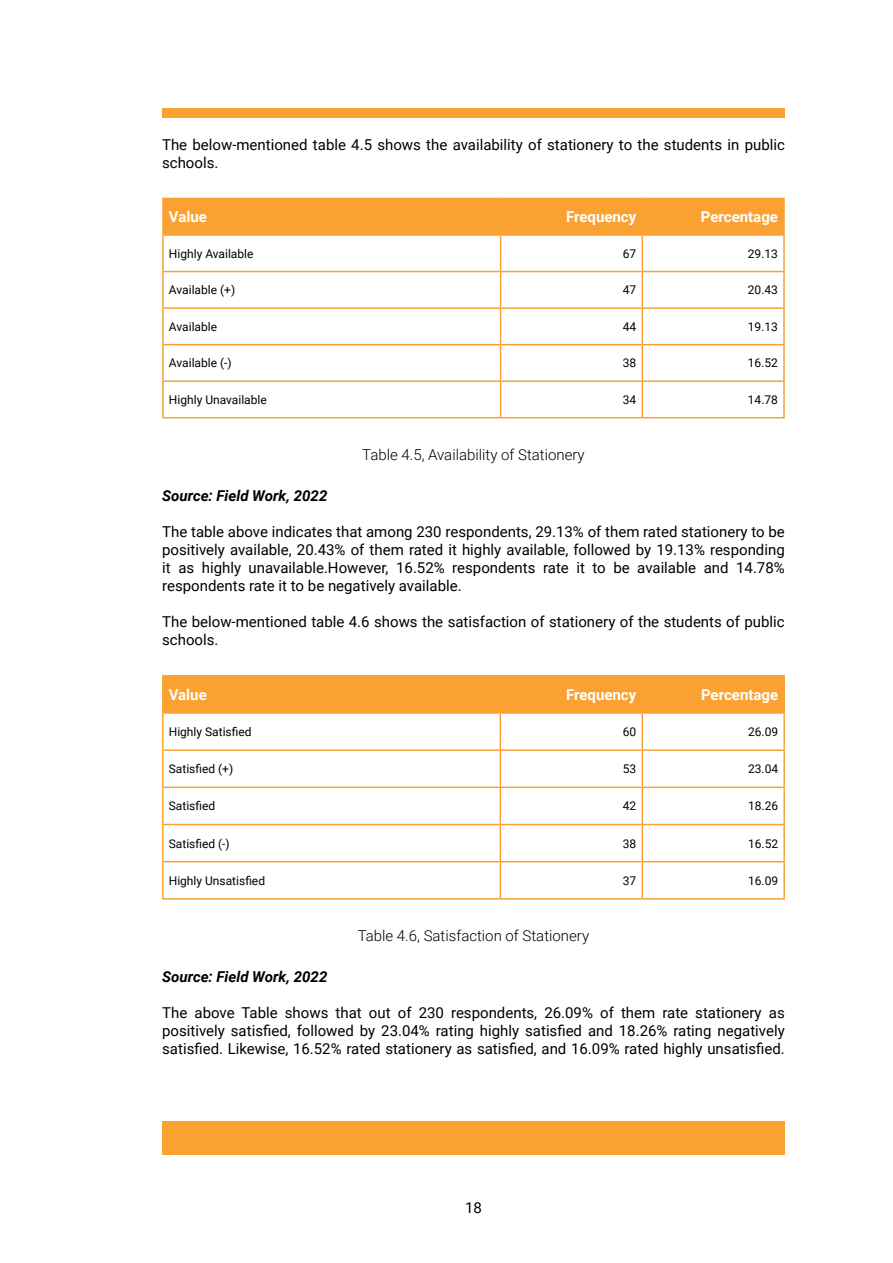
<style>
.page{position:relative;width:893px;height:1263px;background:#fff}
.page>*{position:absolute;margin:0;border:0;box-sizing:border-box;transform-origin:0 0}
.t1{font:15px/18px "Roboto";color:#000}
.t2{font:300 15px "Roboto";color:#000}
.t3{font:700 15px "Roboto";color:#fff}
.t4{font:italic 700 15px "Roboto";color:#000}
.t5{font:12px "Roboto";color:#000}
</style>
<div class="page">
<div style="left:162px;top:1122px;width:623px;height:33px;background:#faa231"></div>
<div style="left:162px;top:108px;width:623px;height:9px;background:#faa231"></div>
<div style="left:164px;top:199px;width:619px;height:35px;background:#faa231"></div>
<hr style="left:162px;top:198px;width:339px;height:1px;background:#faa231">
<hr style="left:162px;top:199px;width:2px;height:35px;background:#faa231">
<hr style="left:501px;top:198px;width:141px;height:1px;background:#faa231">
<hr style="left:500px;top:199px;width:1px;height:35px;background:#faa231">
<hr style="left:642px;top:198px;width:143px;height:1px;background:#faa231">
<hr style="left:641px;top:199px;width:2px;height:35px;background:#faa231">
<hr style="left:783px;top:199px;width:2px;height:35px;background:#faa231">
<hr style="left:162px;top:234px;width:339px;height:2px;background:#faa231">
<hr style="left:162px;top:236px;width:2px;height:35px;background:#faa231">
<hr style="left:501px;top:234px;width:141px;height:2px;background:#faa231">
<hr style="left:500px;top:236px;width:1px;height:35px;background:#faa231">
<hr style="left:642px;top:234px;width:143px;height:2px;background:#faa231">
<hr style="left:641px;top:236px;width:2px;height:35px;background:#faa231">
<hr style="left:783px;top:236px;width:2px;height:35px;background:#faa231">
<hr style="left:162px;top:271px;width:339px;height:1px;background:#faa231">
<hr style="left:162px;top:272px;width:2px;height:35px;background:#faa231">
<hr style="left:501px;top:271px;width:141px;height:1px;background:#faa231">
<hr style="left:500px;top:272px;width:1px;height:35px;background:#faa231">
<hr style="left:642px;top:271px;width:143px;height:1px;background:#faa231">
<hr style="left:641px;top:272px;width:2px;height:35px;background:#faa231">
<hr style="left:783px;top:272px;width:2px;height:35px;background:#faa231">
<hr style="left:162px;top:307px;width:339px;height:2px;background:#faa231">
<hr style="left:162px;top:309px;width:2px;height:35px;background:#faa231">
<hr style="left:501px;top:307px;width:141px;height:2px;background:#faa231">
<hr style="left:500px;top:309px;width:1px;height:35px;background:#faa231">
<hr style="left:642px;top:307px;width:143px;height:2px;background:#faa231">
<hr style="left:641px;top:309px;width:2px;height:35px;background:#faa231">
<hr style="left:783px;top:309px;width:2px;height:35px;background:#faa231">
<hr style="left:162px;top:344px;width:339px;height:1px;background:#faa231">
<hr style="left:162px;top:345px;width:2px;height:35px;background:#faa231">
<hr style="left:501px;top:344px;width:141px;height:1px;background:#faa231">
<hr style="left:500px;top:345px;width:1px;height:35px;background:#faa231">
<hr style="left:642px;top:344px;width:143px;height:1px;background:#faa231">
<hr style="left:641px;top:345px;width:2px;height:35px;background:#faa231">
<hr style="left:783px;top:345px;width:2px;height:35px;background:#faa231">
<hr style="left:162px;top:380px;width:339px;height:2px;background:#faa231">
<hr style="left:162px;top:382px;width:2px;height:35px;background:#faa231">
<hr style="left:501px;top:380px;width:141px;height:2px;background:#faa231">
<hr style="left:500px;top:382px;width:1px;height:35px;background:#faa231">
<hr style="left:642px;top:380px;width:143px;height:2px;background:#faa231">
<hr style="left:641px;top:382px;width:2px;height:35px;background:#faa231">
<hr style="left:783px;top:382px;width:2px;height:35px;background:#faa231">
<hr style="left:162px;top:417px;width:339px;height:1px;background:#faa231">
<hr style="left:501px;top:417px;width:141px;height:1px;background:#faa231">
<hr style="left:642px;top:417px;width:143px;height:1px;background:#faa231">
<div style="left:164px;top:676px;width:619px;height:36px;background:#faa231"></div>
<hr style="left:162px;top:675px;width:338px;height:1px;background:#faa231">
<hr style="left:162px;top:676px;width:2px;height:36px;background:#faa231">
<hr style="left:500px;top:675px;width:142px;height:1px;background:#faa231">
<hr style="left:500px;top:676px;width:1px;height:36px;background:#faa231">
<hr style="left:642px;top:675px;width:143px;height:1px;background:#faa231">
<hr style="left:641px;top:676px;width:2px;height:36px;background:#faa231">
<hr style="left:783px;top:676px;width:2px;height:36px;background:#faa231">
<hr style="left:162px;top:712px;width:338px;height:2px;background:#faa231">
<hr style="left:162px;top:714px;width:2px;height:35px;background:#faa231">
<hr style="left:500px;top:712px;width:142px;height:2px;background:#faa231">
<hr style="left:500px;top:714px;width:1px;height:35px;background:#faa231">
<hr style="left:642px;top:712px;width:143px;height:2px;background:#faa231">
<hr style="left:641px;top:714px;width:2px;height:35px;background:#faa231">
<hr style="left:783px;top:714px;width:2px;height:35px;background:#faa231">
<hr style="left:162px;top:749px;width:339px;height:2px;background:#faa231">
<hr style="left:162px;top:751px;width:2px;height:35px;background:#faa231">
<hr style="left:162px;top:786px;width:339px;height:2px;background:#faa231">
<hr style="left:162px;top:788px;width:2px;height:36px;background:#faa231">
<hr style="left:500px;top:788px;width:1px;height:36px;background:#faa231">
<hr style="left:641px;top:788px;width:2px;height:36px;background:#faa231">
<hr style="left:783px;top:788px;width:2px;height:36px;background:#faa231">
<hr style="left:162px;top:824px;width:339px;height:1px;background:#faa231">
<hr style="left:162px;top:825px;width:2px;height:36px;background:#faa231">
<hr style="left:162px;top:861px;width:339px;height:1px;background:#faa231">
<hr style="left:162px;top:862px;width:2px;height:36px;background:#faa231">
<hr style="left:500px;top:862px;width:1px;height:36px;background:#faa231">
<hr style="left:641px;top:862px;width:2px;height:36px;background:#faa231">
<hr style="left:783px;top:862px;width:2px;height:36px;background:#faa231">
<hr style="left:162px;top:898px;width:338px;height:2px;background:#faa231">
<hr style="left:500px;top:898px;width:142px;height:2px;background:#faa231">
<hr style="left:642px;top:898px;width:143px;height:2px;background:#faa231">
<hr style="left:500px;top:749px;width:142px;height:2px;background:#faa231">
<hr style="left:500px;top:751px;width:1px;height:35px;background:#faa231">
<hr style="left:642px;top:749px;width:143px;height:2px;background:#faa231">
<hr style="left:641px;top:751px;width:2px;height:35px;background:#faa231">
<hr style="left:783px;top:751px;width:2px;height:35px;background:#faa231">
<hr style="left:500px;top:786px;width:142px;height:2px;background:#faa231">
<hr style="left:642px;top:786px;width:143px;height:2px;background:#faa231">
<hr style="left:501px;top:824px;width:141px;height:1px;background:#faa231">
<hr style="left:642px;top:824px;width:143px;height:1px;background:#faa231">
<hr style="left:500px;top:825px;width:1px;height:36px;background:#faa231">
<hr style="left:641px;top:825px;width:2px;height:36px;background:#faa231">
<hr style="left:783px;top:825px;width:2px;height:36px;background:#faa231">
<hr style="left:500px;top:861px;width:142px;height:1px;background:#faa231">
<hr style="left:642px;top:861px;width:143px;height:1px;background:#faa231">
<p class="t1" style="left:162px;top:135px;width:624px">The below-mentioned table 4.5 shows the availability of stationery to the students in public schools.</p>
<p class="t3" style="left:169px;top:207px;width:39px">Value</p>
<p class="t3" style="left:566px;top:207px;width:72px">Frequency</p>
<p class="t3" style="left:701px;top:207px;width:79px">Percentage</p>
<p class="t5" style="left:169px;top:245px;width:86px">Highly Available</p>
<p class="t5" style="left:623px;top:245px;width:15px">67</p>
<p class="t5" style="left:748px;top:245px;width:32px">29.13</p>
<p class="t5" style="left:169px;top:282px;width:68px">Available (+)</p>
<p class="t5" style="left:623px;top:282px;width:15px">47</p>
<p class="t5" style="left:748px;top:282px;width:32px">20.43</p>
<p class="t5" style="left:169px;top:318px;width:50px">Available</p>
<p class="t5" style="left:623px;top:318px;width:15px">44</p>
<p class="t5" style="left:748px;top:318px;width:32px">19.13</p>
<p class="t5" style="left:169px;top:355px;width:64px">Available (-)</p>
<p class="t5" style="left:623px;top:355px;width:15px">38</p>
<p class="t5" style="left:748px;top:355px;width:32px">16.52</p>
<p class="t5" style="left:169px;top:391px;width:99px">Highly Unavailable</p>
<p class="t5" style="left:623px;top:391px;width:15px">34</p>
<p class="t5" style="left:748px;top:391px;width:32px">14.78</p>
<p class="t2" style="left:362px;top:444px;width:224px">Table 4.5, Availability of Stationery</p>
<p class="t4" style="left:162px;top:485px;width:167px">Source: Field Work, 2022</p>
<p class="t1" style="left:162px;top:522px;width:624px;text-align:justify">The table above indicates that among 230 respondents, 29.13% of them rated stationery to be positively available, 20.43% of them rated it highly available, followed by 19.13% responding it as highly unavailable.However, 16.52% respondents rate it to be available and 14.78% respondents rate it to be negatively available.</p>
<p class="t1" style="left:162px;top:612px;width:624px">The below-mentioned table 4.6 shows the satisfaction of stationery of the students of public schools.</p>
<p class="t3" style="left:169px;top:684px;width:39px">Value</p>
<p class="t3" style="left:566px;top:684px;width:72px">Frequency</p>
<p class="t3" style="left:701px;top:684px;width:79px">Percentage</p>
<p class="t5" style="left:169px;top:723px;width:84px">Highly Satisfied</p>
<p class="t5" style="left:623px;top:723px;width:15px">60</p>
<p class="t5" style="left:748px;top:723px;width:32px">26.09</p>
<p class="t5" style="left:169px;top:760px;width:66px">Satisfied (+)</p>
<p class="t5" style="left:623px;top:760px;width:15px">53</p>
<p class="t5" style="left:748px;top:760px;width:32px">23.04</p>
<p class="t5" style="left:169px;top:798px;width:48px">Satisfied</p>
<p class="t5" style="left:623px;top:798px;width:15px">42</p>
<p class="t5" style="left:748px;top:798px;width:32px">18.26</p>
<p class="t5" style="left:169px;top:835px;width:63px">Satisfied (-)</p>
<p class="t5" style="left:623px;top:835px;width:15px">38</p>
<p class="t5" style="left:748px;top:835px;width:32px">16.52</p>
<p class="t5" style="left:169px;top:872px;width:98px">Highly Unsatisfied</p>
<p class="t5" style="left:623px;top:872px;width:15px">37</p>
<p class="t5" style="left:748px;top:872px;width:32px">16.09</p>
<p class="t2" style="left:358px;top:925px;width:233px">Table 4.6, Satisfaction of Stationery</p>
<p class="t4" style="left:162px;top:966px;width:167px">Source: Field Work, 2022</p>
<p class="t1" style="left:162px;top:1003px;width:624px;text-align:justify">The above Table shows that out of 230 respondents, 26.09% of them rate stationery as positively satisfied, followed by 23.04% rating highly satisfied and 18.26% rating negatively satisfied. Likewise, 16.52% rated stationery as satisfied, and 16.09% rated highly unsatisfied.</p>
<p class="t1" style="left:465px;top:1198px;width:18px">18</p>
</div>
